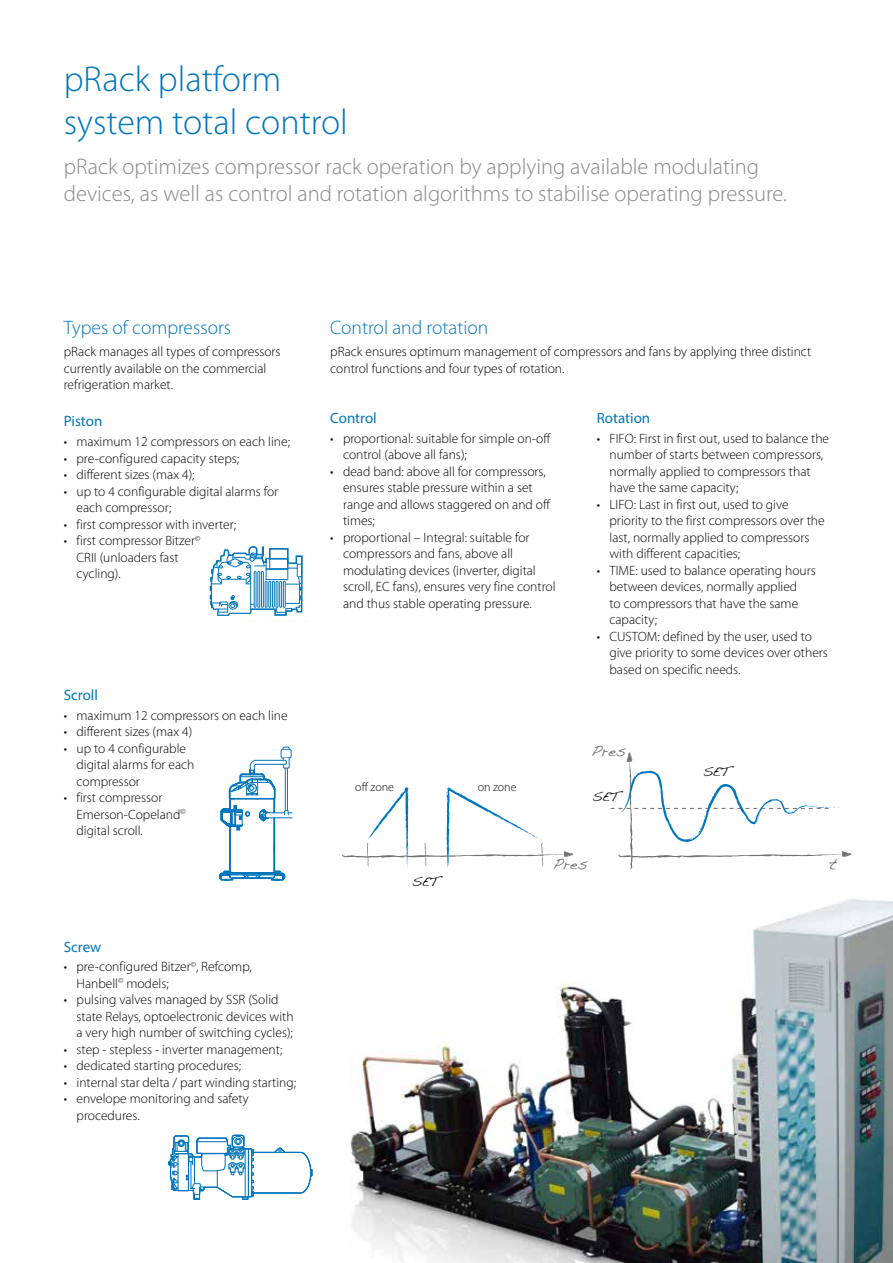
<style>
.page{position:relative;width:893px;height:1263px;background:#fff}
.page>*{position:absolute;margin:0;border:0;box-sizing:border-box;transform-origin:0 0}
.t1{font:300 36px/43.2px "Myriad Pro";color:#0076bd}
.t2{font:300 22.5px/27px "Myriad Pro";color:#87888a}
.t3{font:300 19.5px "Myriad Pro";color:#0076bd}
.t4{font:15.9px "Handwriting Dakota";color:#707172}
.t5{font:15px "Myriad Pro";color:#0076bd}
.t6{font:300 13.5px/16.5px "Myriad Pro";color:#000}
.t7{font:13.2px "Handwriting Dakota";color:#000}
.t8{font:300 12px "Myriad Pro";color:#000}
</style>
<div class="page">
<div style="left:281px;top:749px;width:11px;height:9px;border:1px solid #0076bd;border-radius:2px"></div>
<svg style="left:282px;top:746px;width:8px;height:4px"></svg>
<svg style="left:219px;top:757px;width:74px;height:124px"></svg>
<svg style="left:168px;top:1134px;width:145px;height:66px"></svg>
<img style="left:246px;top:620px;width:48px;height:1px">
<svg style="left:209px;top:546px;width:94px;height:70px"></svg>
<svg style="left:342px;top:787px;width:231px;height:81px"></svg>
<svg style="left:611px;top:752px;width:240px;height:117px"></svg>
<img style="left:351px;top:899px;width:542px;height:364px">
<h1 class="t1" style="left:64px;top:58px;width:286px">pRack platform system total control</h1>
<h2 class="t2" style="left:64px;top:154px;width:725px">pRack optimizes compressor rack operation by applying available modulating devices, as well as control and rotation algorithms to stabilise operating pressure.</h2>
<h3 class="t3" style="left:64px;top:316px;width:169px">Types of compressors</h3>
<p class="t6" style="left:64px;top:344px;width:218px">pRack manages all types of compressors currently available on the commercial refrigeration market.</p>
<p class="t5" style="left:64px;top:412px;width:40px">Piston</p>
<p class="t6" style="left:64px;top:433px;width:228px">• maximum 12 compressors on each line;</p>
<p class="t6" style="left:64px;top:450px;width:177px">• pre-configured capacity steps;</p>
<p class="t6" style="left:64px;top:466px;width:132px">• different sizes (max 4);</p>
<p class="t6" style="left:77px;top:483px;width:203px;text-indent:-13px">• up to 4 configurable digital alarms for each compressor;</p>
<p class="t6" style="left:64px;top:516px;width:174px">• first compressor with inverter;</p>
<p class="t6" style="left:77px;top:532px;width:125px;text-indent:-13px">• first compressor Bitzer<sup>©<br></sup>CRII (unloaders fast cycling).</p>
<p class="t5" style="left:64px;top:686px;width:36px">Scroll</p>
<p class="t6" style="left:64px;top:707px;width:225px">• maximum 12 compressors on each line</p>
<p class="t6" style="left:64px;top:724px;width:130px">• different sizes (max 4)</p>
<p class="t6" style="left:77px;top:740px;width:119px;text-indent:-13px">• up to 4 configurable digital alarms for each compressor</p>
<p class="t6" style="left:77px;top:790px;width:111px;text-indent:-13px">• first compressor<br>Emerson-Copeland<sup>© </sup>digital scroll.</p>
<p class="t5" style="left:64px;top:937px;width:39px">Screw</p>
<p class="t6" style="left:77px;top:959px;width:177px;text-indent:-13px">• pre-configured Bitzer<sup>©</sup>, Refcomp,<br>Hanbell<sup>©</sup> models;</p>
<p class="t6" style="left:77px;top:992px;width:219px;text-indent:-13px">• pulsing valves managed by SSR (Solid state Relays, optoelectronic devices with a very high number of switching cycles);</p>
<p class="t6" style="left:64px;top:1041px;width:220px">• step - stepless - inverter management;</p>
<p class="t6" style="left:64px;top:1058px;width:179px">• dedicated starting procedures;</p>
<p class="t6" style="left:64px;top:1074px;width:234px">• internal star delta / part winding starting;</p>
<p class="t6" style="left:77px;top:1091px;width:174px;text-indent:-13px">• envelope monitoring and safety procedures.</p>
<h3 class="t3" style="left:330px;top:316px;width:160px">Control and rotation</h3>
<p class="t6" style="left:330px;top:344px;width:482px">pRack ensures optimum management of compressors and fans by applying three distinct control functions and four types of rotation.</p>
<p class="t5" style="left:330px;top:409px;width:48px">Control</p>
<p class="t6" style="left:343px;top:430px;width:209px;text-indent:-13px">• proportional: suitable for simple on-off control (above all fans);</p>
<p class="t6" style="left:343px;top:463px;width:209px;text-indent:-13px">• dead band: above all for compressors, ensures stable pressure within a set range and allows staggered on and off times;</p>
<p class="t6" style="left:343px;top:529px;width:214px;text-indent:-13px">• proportional – Integral: suitable for compressors and fans, above all modulating devices (inverter, digital scroll, EC fans), ensures very fine control and thus stable operating pressure.</p>
<p class="t5" style="left:597px;top:409px;width:55px">Rotation</p>
<p class="t6" style="left:609px;top:430px;width:221px;text-indent:-13px">• FIFO: First in first out, used to balance the number of starts between compressors, normally applied to compressors that have the same capacity;</p>
<p class="t6" style="left:609px;top:496px;width:217px;text-indent:-13px">• LIFO: Last in first out, used to give priority to the first compressors over the last, normally applied to compressors with different capacities;</p>
<p class="t6" style="left:609px;top:562px;width:208px;text-indent:-13px">• TIME: used to balance operating hours between devices, normally applied<br>to compressors that have the same capacity;</p>
<p class="t6" style="left:609px;top:628px;width:220px;text-indent:-13px">• CUSTOM: defined by the user, used to give priority to some devices over others based on specific needs.</p>
<p class="t8" style="left:355px;top:780px;width:40px">off zone</p>
<p class="t8" style="left:478px;top:780px;width:40px">on zone</p>
<p class="t7" style="left:412px;top:873px;width:28px">SET</p>
<p class="t4" style="left:591px;top:741px;width:36px">Pres</p>
<p class="t7" style="left:592px;top:789px;width:28px">SET</p>
<p class="t7" style="left:703px;top:763px;width:28px">SET</p>
<p class="t4" style="left:553px;top:854px;width:36px">Pres</p>
<p class="t4" style="left:829px;top:854px;width:9px">t</p>
</div>
